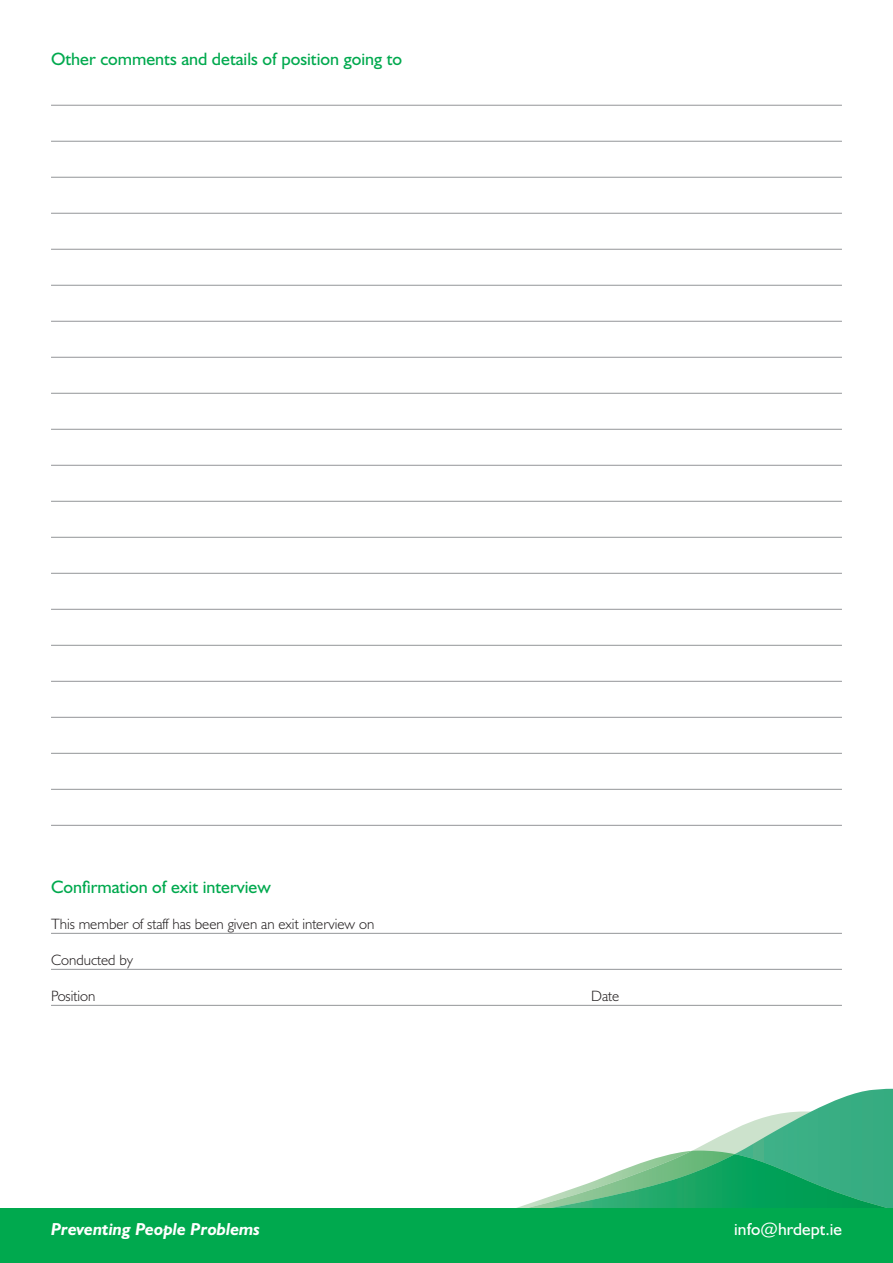
<style>
.page{position:relative;width:893px;height:1263px;background:#fff}
.page>*{position:absolute;margin:0;border:0;box-sizing:border-box;transform-origin:0 0}
.t1{font:18px "Humanist 521 BT";color:#00a94e}
.t2{font:italic 700 17.4px "Humanist 521 BT";color:#fff}
.t3{font:17.4px "Humanist 521 BT";color:#fff}
.t4{font:300 15px "Humanist 521 BT";color:#231f20}
</style>
<div class="page">
<svg style="left:512px;top:1089px;width:381px;height:120px"></svg>
<img style="left:544px;top:1154px;width:349px;height:55px">
<hr style="left:51px;top:105px;width:791px;height:1px;background:#939598">
<hr style="left:51px;top:141px;width:791px;height:1px;background:#939598">
<hr style="left:51px;top:177px;width:791px;height:1px;background:#939598">
<hr style="left:51px;top:213px;width:791px;height:1px;background:#939598">
<hr style="left:51px;top:249px;width:791px;height:1px;background:#939598">
<hr style="left:51px;top:285px;width:791px;height:1px;background:#939598">
<hr style="left:51px;top:321px;width:791px;height:1px;background:#939598">
<hr style="left:51px;top:357px;width:791px;height:1px;background:#939598">
<hr style="left:51px;top:393px;width:791px;height:1px;background:#939598">
<hr style="left:51px;top:429px;width:791px;height:1px;background:#939598">
<hr style="left:51px;top:465px;width:791px;height:1px;background:#939598">
<hr style="left:51px;top:501px;width:791px;height:1px;background:#939598">
<hr style="left:51px;top:537px;width:791px;height:1px;background:#939598">
<hr style="left:51px;top:573px;width:791px;height:1px;background:#939598">
<hr style="left:51px;top:609px;width:791px;height:1px;background:#939598">
<hr style="left:51px;top:645px;width:791px;height:1px;background:#939598">
<hr style="left:51px;top:681px;width:791px;height:1px;background:#939598">
<hr style="left:51px;top:717px;width:791px;height:1px;background:#939598">
<hr style="left:51px;top:753px;width:791px;height:1px;background:#939598">
<hr style="left:51px;top:789px;width:791px;height:1px;background:#939598">
<hr style="left:51px;top:825px;width:791px;height:1px;background:#939598">
<hr style="left:51px;top:933px;width:791px;height:1px;background:#939598">
<hr style="left:51px;top:969px;width:791px;height:1px;background:#939598">
<hr style="left:51px;top:1005px;width:791px;height:1px;background:#939598">
<div style="left:0;top:1209px;width:893px;height:54px;background:#00a94e"></div>
<p class="t1" style="left:51px;top:48px;width:353px">Other comments and details of position going to</p>
<p class="t1" style="left:51px;top:876px;width:221px">Confirmation of exit interview</p>
<p class="t4" style="left:51px;top:914px;width:325px">This member of staff has been given an exit interview on</p>
<p class="t4" style="left:51px;top:950px;width:84px">Conducted by</p>
<p class="t4" style="left:51px;top:986px;width:46px">Position</p>
<p class="t4" style="left:591px;top:986px;width:30px">Date</p>
<p class="t2" style="left:51px;top:1218px;width:210px">Preventing People Problems</p>
<p class="t3" style="left:734px;top:1218px;width:109px">info@hrdept.ie</p>
</div>
